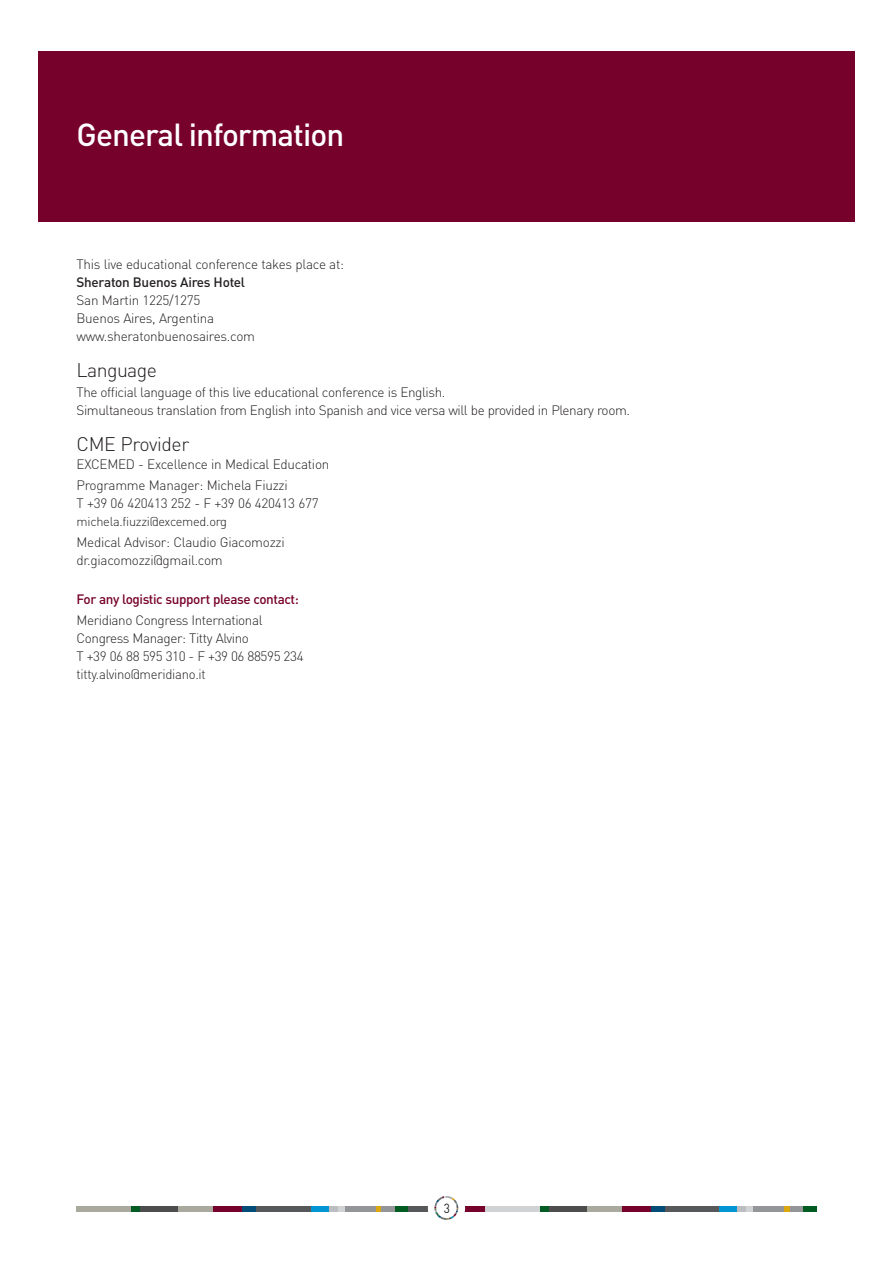
<style>
.page{position:relative;width:893px;height:1263px;background:#fff}
.page>*{position:absolute;margin:0;border:0;box-sizing:border-box;transform-origin:0 0}
.t1{font:500 31.5px "DIN";letter-spacing:-.03em;color:#fff}
.t2{font:300 19.5px "DIN";letter-spacing:-.03em;color:#231f20}
.t3{font:300 13.5px/18px "DIN";letter-spacing:-.03em;color:#231f20}
.t4{font:500 13.5px "DIN";letter-spacing:-.03em;color:#76012b}
.t5{font:500 13.5px "DIN";letter-spacing:-.02em;color:#231f20}
.t6{font:13.2px "DIN";color:#231f20;scale:.9 1}
.t7{font:300 12.75px "DIN";letter-spacing:-.02em;color:#231f20}
</style>
<div class="page">
<div style="left:536px;top:1207px;width:16px;height:5px;background:#005c23"></div>
<div style="left:77px;top:1207px;width:63px;height:5px;background:#a9a99e"></div>
<div style="left:131px;top:1207px;width:47px;height:5px;background:#005c23"></div>
<div style="left:140px;top:1207px;width:73px;height:5px;background:#4e4d4e"></div>
<div style="left:178px;top:1207px;width:65px;height:5px;background:#a9a99e"></div>
<div style="left:213px;top:1207px;width:43px;height:5px;background:#76012b"></div>
<div style="left:243px;top:1207px;width:68px;height:5px;background:#044c78"></div>
<div style="left:256px;top:1207px;width:73px;height:5px;background:#57585a"></div>
<div style="left:311px;top:1207px;width:27px;height:5px;background:#0096d4"></div>
<div style="left:329px;top:1207px;width:16px;height:5px;background:#bcbdc0"></div>
<div style="left:338px;top:1207px;width:39px;height:5px;background:#d1d2d4"></div>
<div style="left:345px;top:1207px;width:36px;height:5px;background:#939598"></div>
<div style="left:377px;top:1207px;width:18px;height:5px;background:#dda80d"></div>
<div style="left:381px;top:1207px;width:24px;height:5px;background:#939598"></div>
<div style="left:395px;top:1207px;width:16px;height:5px;background:#005c23"></div>
<div style="left:408px;top:1207px;width:21px;height:5px;background:#57585a"></div>
<div style="left:549px;top:1207px;width:73px;height:5px;background:#4e4d4e"></div>
<div style="left:587px;top:1207px;width:64px;height:5px;background:#a9a99e"></div>
<div style="left:477px;top:1207px;width:63px;height:5px;background:#d1d2d4"></div>
<div style="left:459px;top:1207px;width:26px;height:5px;background:#76012b"></div>
<div style="left:622px;top:1207px;width:43px;height:5px;background:#76012b"></div>
<div style="left:651px;top:1207px;width:68px;height:5px;background:#044c78"></div>
<div style="left:665px;top:1207px;width:72px;height:5px;background:#57585a"></div>
<div style="left:719px;top:1207px;width:27px;height:5px;background:#0096d4"></div>
<div style="left:737px;top:1207px;width:16px;height:5px;background:#bcbdc0"></div>
<div style="left:746px;top:1207px;width:38px;height:5px;background:#d1d2d4"></div>
<div style="left:753px;top:1207px;width:35px;height:5px;background:#939598"></div>
<div style="left:785px;top:1207px;width:19px;height:5px;background:#dda80d"></div>
<div style="left:790px;top:1207px;width:16px;height:5px;background:#939598"></div>
<div style="left:803px;top:1207px;width:13px;height:5px;background:#005c23"></div>
<div style="left:38px;top:51px;width:817px;height:170px;background:#76012b"></div>
<div style="left:428px;top:1189px;width:37px;height:38px;background:#fff;border-radius:50%"></div>
<svg style="left:434px;top:1196px;width:24px;height:24px"></svg>
<div style="left:436px;top:1198px;width:21px;height:20px;background:#fff;border-radius:50%"></div>
<h1 class="t1" style="left:77px;top:117px;width:269px">General information</h1>
<p class="t3" style="left:77px;top:255px;width:269px">This live educational conference takes place at:</p>
<p class="t5" style="left:77px;top:274px;width:170px">Sheraton Buenos Aires Hotel</p>
<p class="t3" style="left:77px;top:291px;width:180px">San Martin 1225/1275<br>Buenos Aires, Argentina www.sheratonbuenosaires.com</p>
<h2 class="t2" style="left:77px;top:359px;width:82px">Language</h2>
<p class="t3" style="left:77px;top:383px;width:555px">The official language of this live educational conference is English.<br>Simultaneous translation from English into Spanish and vice versa will be provided in Plenary room.</p>
<h2 class="t2" style="left:77px;top:432px;width:114px">CME Provider</h2>
<p class="t3" style="left:77px;top:453px;width:254px;line-height:21px">EXCEMED - Excellence in Medical Education<br>Programme Manager: Michela Fiuzzi</p>
<p class="t3" style="left:77px;top:494px;width:244px">T +39 06 420413 252 - F +39 06 420413 677</p>
<p class="t7" style="left:77px;top:514px;width:152px">michela.fiuzzi@excemed.org</p>
<p class="t3" style="left:77px;top:533px;width:210px">Medical Advisor: Claudio Giacomozzi dr.giacomozzi@gmail.com</p>
<p class="t4" style="left:77px;top:591px;width:224px">For any logistic support please contact:</p>
<p class="t3" style="left:77px;top:611px;width:229px">Meridiano Congress International<br>Congress Manager: Titty Alvino<br>T +39 06 88 595 310 - F +39 06 88595 234 titty.alvino@meridiano.it</p>
<p class="t6" style="left:444px;top:1201px;width:8px">3</p>
</div>
